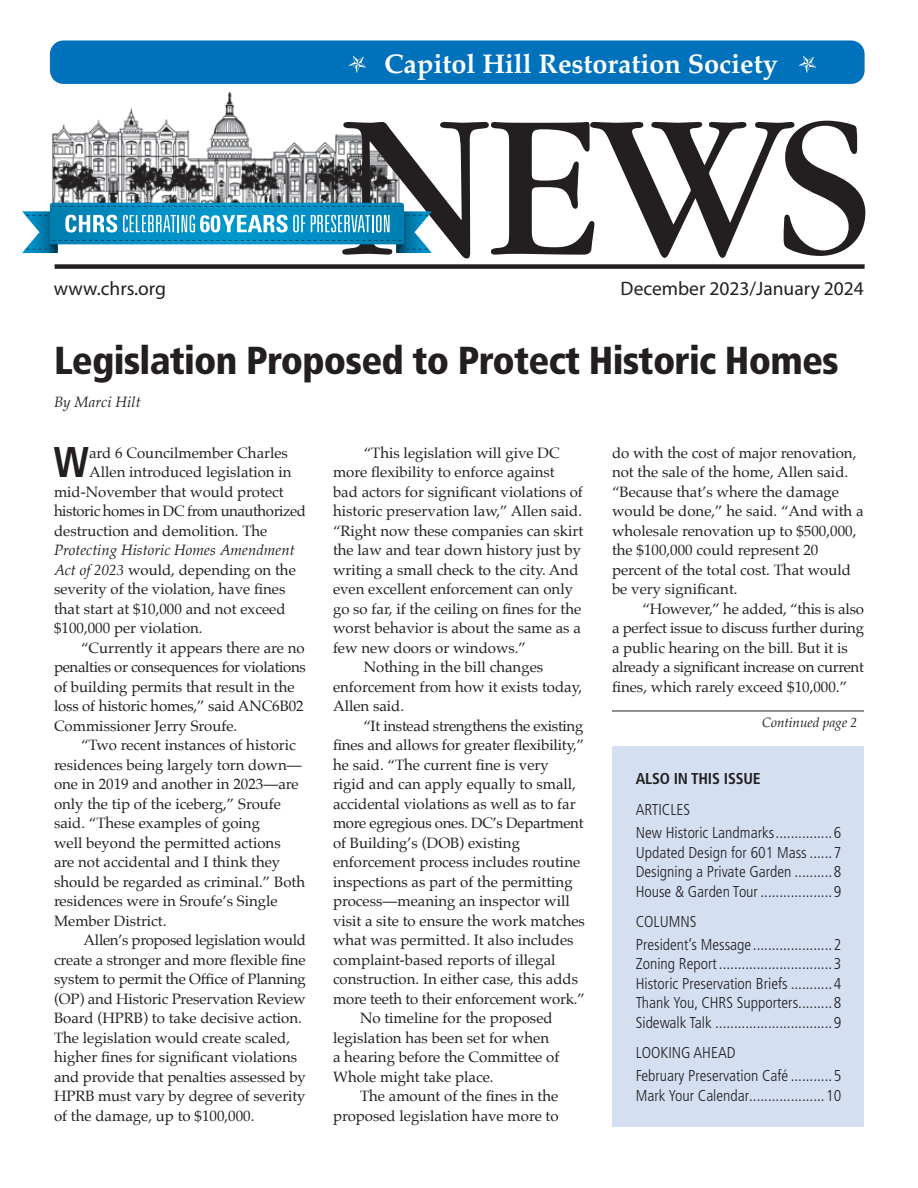
<style>
.page{position:relative;width:918px;height:1188px;background:#fff}
.page>*{position:absolute;margin:0;border:0;box-sizing:border-box;transform-origin:0 0}
.t1{font:700 condensed 42.9px "Frutiger LT Std";color:#231f20}
.t2{font:900 condensed 39px "Frutiger LT Std";letter-spacing:-.02em;color:#231f20}
.t3{font:700 27px "Palatino";color:#fff}
.t4{font:19.5px "Myriad Pro";color:#231f20}
.t5{font:300 condensed 15.75px/19.5px "Frutiger LT Std";color:#231f20}
.t6{font:700 condensed 15.75px "Frutiger LT Std";letter-spacing:-.01em;color:#231f20}
.t7{font:15px/19.5px "Palatino";color:#231f20}
.t8{font:15px "Palatino";letter-spacing:-.02em;color:#231f20}
.t9{font:15px "Palatino";letter-spacing:-.03em;color:#231f20}
.t10{font:italic 15px "Palatino";letter-spacing:.005em;color:#231f20}
.t11{font:italic 13.5px "Palatino";letter-spacing:-.005em;color:#231f20}
.s1{font-style:italic}
</style>
<div class="page">
<div style="left:612px;top:746px;width:252px;height:381px;background:#d4dff2"></div>
<hr style="left:612px;top:711px;width:252px;height:1px;background:#231f20">
<div style="left:50px;top:40px;width:815px;height:44px;background:#0072bc;border-radius:14px"></div>
<div style="left:55px;top:264px;width:810px;height:5px;background:#231f20"></div>
<img style="left:53px;top:92px;width:289px;height:111px">
<svg style="left:342px;top:121px;width:523px;height:137px"></svg>
<svg style="left:22px;top:203px;width:410px;height:50px"></svg>
<svg style="left:798px;top:55px;width:18px;height:18px"></svg>
<svg style="left:348px;top:55px;width:18px;height:18px"></svg>
<h3 class="t3" style="left:384px;top:41px;width:395px">Capitol Hill Restoration Society</h3>
<h3 class="t4" style="left:54px;top:276px;width:114px">www.chrs.org</h3>
<h3 class="t4" style="left:621px;top:276px;width:245px">December 2023/January 2024</h3>
<h2 class="t2" style="left:54px;top:336px;width:786px">Legislation Proposed to Protect Historic Homes</h2>
<p class="t10" style="left:54px;top:389px;width:88px">By Marci Hilt</p>
<h1 class="t1" style="left:53px;top:437px;width:37px">W</h1>
<p class="t7" style="left:89px;top:443px;width:200px">ard 6 Councilmember Charles</p>
<p class="t7" style="left:612px;top:443px;width:253px">do with the cost of major renovation, not the sale of the home, Allen said. “Because that’s where the damage would be done,” he said. “And with a wholesale renovation up to $500,000, the $100,000 could represent 20 percent of the total cost. That would be very significant.</p>
<p class="t7" style="left:612px;top:599px;width:254px;text-indent:30px">“However,” he added, “this is also a perfect issue to discuss further during a public hearing on the bill. But it is already a significant increase on current fines, which rarely exceed $10,000.”</p>
<p class="t7" style="left:364px;top:443px;width:198px">“This legislation will give DC</p>
<p class="t7" style="left:333px;top:462px;width:223px">more flexibility to enforce against</p>
<p class="t7" style="left:333px;top:482px;width:251px">bad actors for significant violations of</p>
<p class="t7" style="left:333px;top:501px;width:251px">historic preservation law,” Allen said.</p>
<p class="t7" style="left:333px;top:521px;width:252px">“Right now these companies can skirt</p>
<p class="t7" style="left:333px;top:540px;width:250px">the law and tear down history just by</p>
<p class="t7" style="left:333px;top:560px;width:247px">writing a small check to the city. And</p>
<p class="t7" style="left:333px;top:579px;width:242px">even excellent enforcement can only</p>
<p class="t7" style="left:333px;top:599px;width:250px">go so far, if the ceiling on fines for the</p>
<p class="t7" style="left:333px;top:618px;width:249px">worst behavior is about the same as a</p>
<p class="t7" style="left:333px;top:638px;width:195px">few new doors or windows.”</p>
<p class="t7" style="left:364px;top:657px;width:181px">Nothing in the bill changes</p>
<p class="t7" style="left:333px;top:677px;width:251px">enforcement from how it exists today,</p>
<p class="t7" style="left:333px;top:696px;width:73px">Allen said.</p>
<p class="t8" style="left:363px;top:713px;width:221px">“It instead strengthens the existing</p>
<p class="t7" style="left:333px;top:735px;width:253px">fines and allows for greater flexibility,”</p>
<p class="t7" style="left:333px;top:755px;width:217px">he said. “The current fine is very</p>
<p class="t7" style="left:333px;top:774px;width:245px">rigid and can apply equally to small,</p>
<p class="t7" style="left:333px;top:794px;width:244px">accidental violations as well as to far</p>
<p class="t8" style="left:333px;top:811px;width:252px">more egregious ones. DC’s Department</p>
<p class="t7" style="left:333px;top:833px;width:189px">of Building’s (DOB) existing</p>
<p class="t7" style="left:333px;top:852px;width:249px">enforcement process includes routine</p>
<p class="t7" style="left:333px;top:872px;width:241px">inspections as part of the permitting</p>
<p class="t7" style="left:333px;top:891px;width:238px">process—meaning an inspector will</p>
<p class="t7" style="left:333px;top:911px;width:253px">visit a site to ensure the work matches</p>
<p class="t7" style="left:333px;top:930px;width:242px">what was permitted. It also includes</p>
<p class="t7" style="left:333px;top:950px;width:224px">complaint-based reports of illegal</p>
<p class="t7" style="left:333px;top:969px;width:247px">construction. In either case, this adds</p>
<p class="t7" style="left:333px;top:989px;width:253px">more teeth to their enforcement work.”</p>
<p class="t7" style="left:360px;top:1008px;width:194px">No timeline for the proposed</p>
<p class="t7" style="left:333px;top:1028px;width:218px">legislation has been set for when</p>
<p class="t7" style="left:333px;top:1047px;width:228px">a hearing before the Committee of</p>
<p class="t7" style="left:333px;top:1067px;width:162px">Whole might take place.</p>
<p class="t7" style="left:360px;top:1086px;width:200px">The amount of the fines in the</p>
<p class="t7" style="left:333px;top:1106px;width:227px">proposed legislation have more to</p>
<p class="t7" style="left:89px;top:462px;width:204px">Allen introduced legislation in</p>
<p class="t7" style="left:54px;top:482px;width:231px">mid-November that would protect</p>
<p class="t9" style="left:54px;top:499px;width:254px">historic homes in DC from unauthorized</p>
<p class="t7" style="left:54px;top:521px;width:215px">destruction and demolition. The</p>
<p class="t7" style="left:54px;top:540px;width:243px"><span class="s1">Protecting Historic Homes Amendment Act of 2023</span> would, depending on the severity of the violation, have fines that start at $10,000 and not exceed $100,000 per violation.</p>
<p class="t7" style="left:54px;top:638px;width:253px;text-indent:27px">“Currently it appears there are no penalties or consequences for violations of building permits that result in the loss of historic homes,” said ANC6B02<br>Commissioner Jerry Sroufe.</p>
<p class="t7" style="left:54px;top:735px;width:253px;text-indent:27px">“Two recent instances of historic residences being largely torn down— one in 2019 and another in 2023—are only the tip of the iceberg,” Sroufe said. “These examples of going<br>well beyond the permitted actions<br>are not accidental and I think they should be regarded as criminal.” Both residences were in Sroufe’s Single Member District.</p>
<p class="t7" style="left:54px;top:930px;width:254px;text-indent:30px">Allen’s proposed legislation would create a stronger and more flexible fine system to permit the Office of Planning (OP) and Historic Preservation Review Board (HPRB) to take decisive action.<br>The legislation would create scaled, higher fines for significant violations and provide that penalties assessed by HPRB must vary by degree of severity of the damage, up to $100,000.</p>
<p class="t11" style="left:762px;top:711px;width:96px">Continued page 2</p>
<p class="t6" style="left:636px;top:770px;width:127px">ALSO IN THIS ISSUE</p>
<p class="t5" style="left:636px;top:799px;width:207px;line-height:22.8px">ARTICLES<br>New Historic Landmarks...............6</p>
<p class="t5" style="left:636px;top:843px;width:207px;text-align:justify">Updated Design for 601 Mass ......7<br>Designing a Private Garden ..........8<br>House &amp; Garden Tour ...................9</p>
<p class="t5" style="left:636px;top:910px;width:207px;line-height:22.8px">COLUMNS<br>President’s Message.....................2</p>
<p class="t5" style="left:636px;top:954px;width:207px;text-align:justify">Zoning Report..............................3<br>Historic Preservation Briefs ...........4<br>Thank You, CHRS Supporters.........8<br>Sidewalk Talk ...............................9</p>
<p class="t5" style="left:636px;top:1041px;width:207px;line-height:22.8px">LOOKING AHEAD<br>February Preservation Café ...........5</p>
<p class="t5" style="left:636px;top:1086px;width:207px">Mark Your Calendar....................10</p>
</div>
